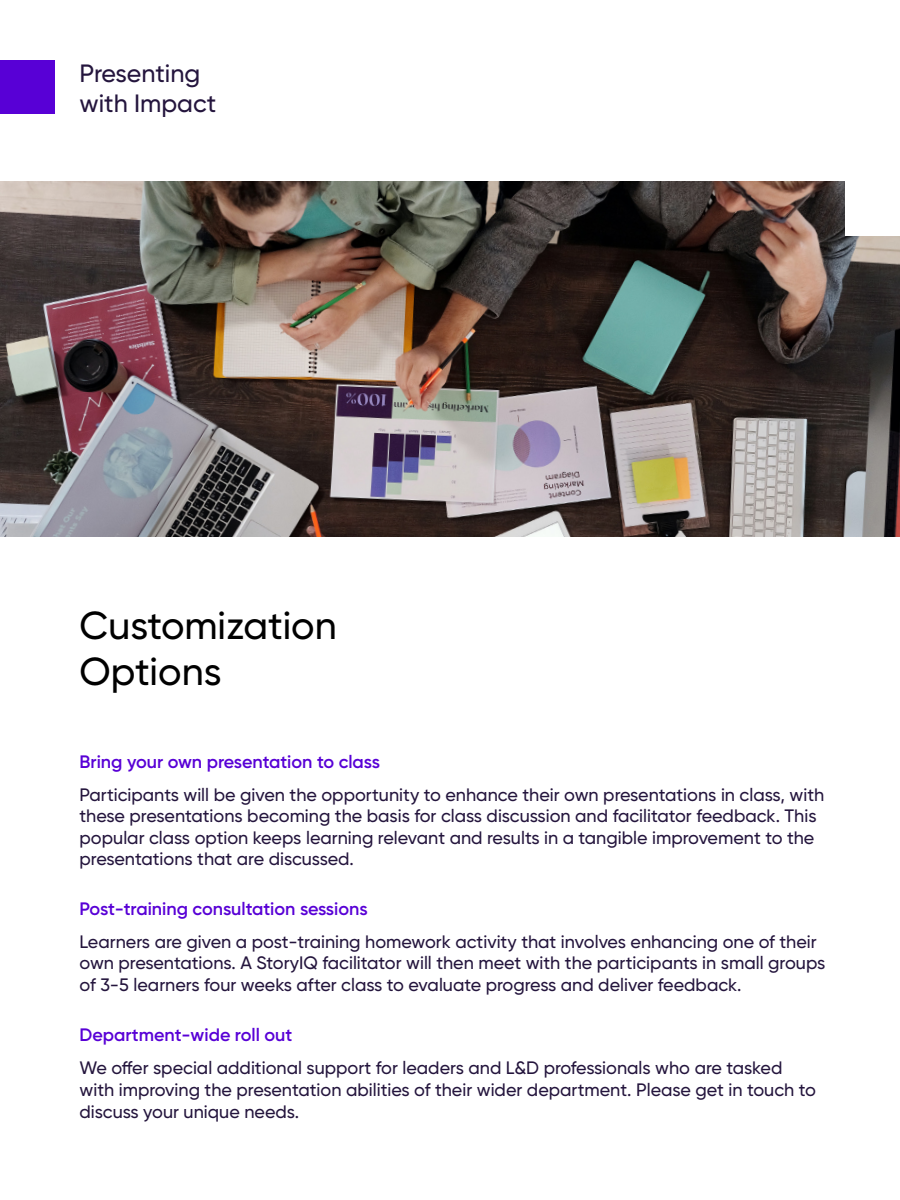
<style>
.page{position:relative;width:900px;height:1200px;background:#fff}
.page>*{position:absolute;margin:0;border:0;box-sizing:border-box;transform-origin:0 0}
.t1{font:500 39px/46.8px "Gilroy";color:#000}
.t2{font:500 25.05px "Gilroy";color:#24153d}
.t3{font:500 18px/21.6px "Gilroy";color:#24153d}
.t4{font:600 18px "Gilroy";color:#5800d6}
</style>
<div class="page">
<img style="left:0;top:181px;width:900px;height:355px">
<div style="left:0;top:60px;width:54px;height:54px;background:#5800d6"></div>
<div style="left:846px;top:164px;width:54px;height:71px;background:#fff"></div>
<p class="t2" style="left:80px;top:58px;width:122px">Presenting</p>
<p class="t2" style="left:80px;top:88px;width:138px">with Impact</p>
<p class="t1" style="left:80px;top:601px;width:259px">Customization<br>Options</p>
<p class="t4" style="left:80px;top:750px;width:302px">Bring your own presentation to class</p>
<p class="t3" style="left:80px;top:783px;width:746px">Participants will be given the opportunity to enhance their own presentations in class, with these presentations becoming the basis for class discussion and facilitator feedback. This popular class option keeps learning relevant and results in a tangible improvement to the presentations that are discussed.</p>
<p class="t4" style="left:80px;top:897px;width:290px">Post-training consultation sessions</p>
<p class="t3" style="left:80px;top:930px;width:747px">Learners are given a post-training homework activity that involves enhancing one of their own presentations. A StoryIQ facilitator will then meet with the participants in small groups of 3-5 learners four weeks after class to evaluate progress and deliver feedback.</p>
<p class="t4" style="left:80px;top:1023px;width:214px">Department-wide roll out</p>
<p class="t3" style="left:80px;top:1057px;width:738px">We offer special additional support for leaders and L&amp;D professionals who are tasked with improving the presentation abilities of their wider department. Please get in touch to discuss your unique needs.</p>
</div>
